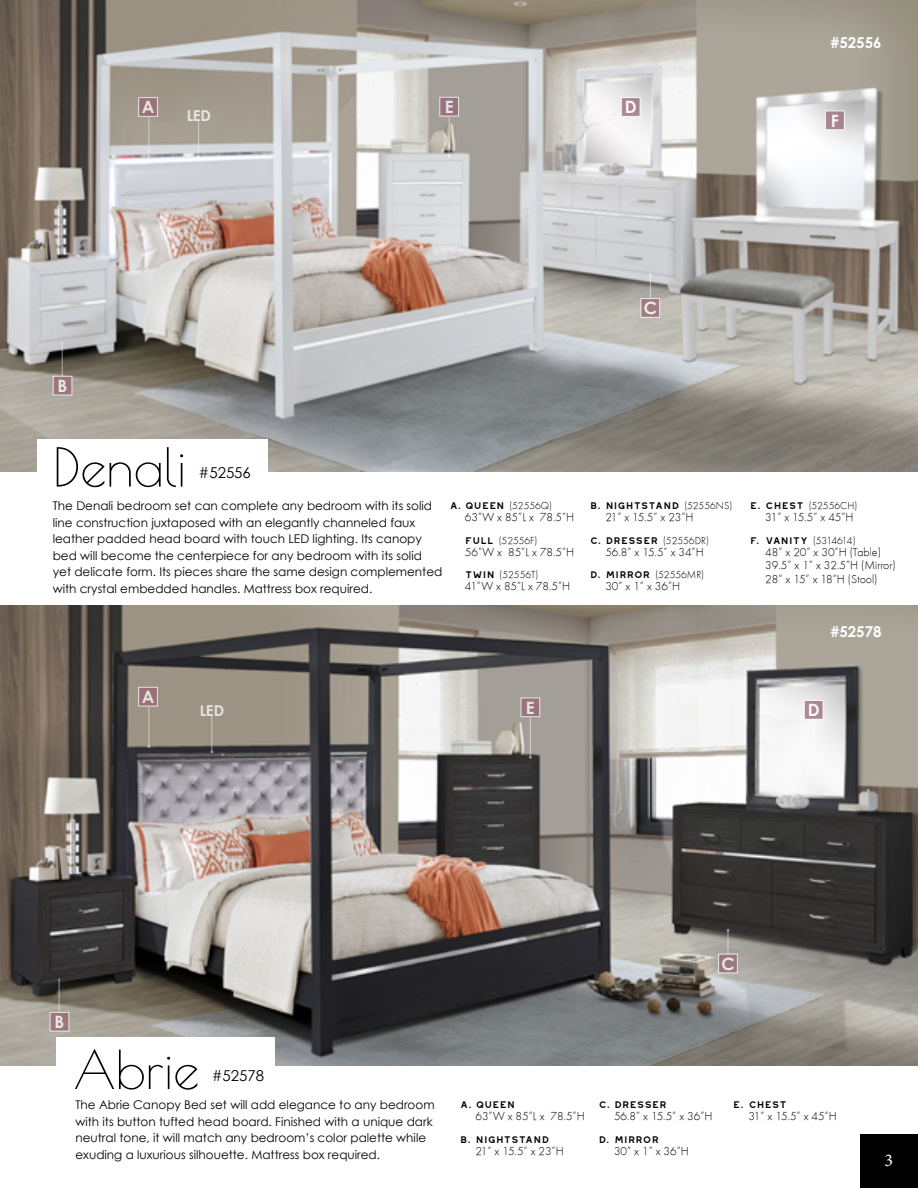
<style>
.page{position:relative;width:918px;height:1188px;background:#fff}
.page>*{position:absolute;margin:0;border:0;box-sizing:border-box;transform-origin:0 0}
.t1{font:52.5px "Poiret One";color:#000}
.t2{font:18px "Minion Pro";color:#fff}
.t3{font:700 16.95px "Century Gothic";color:#fff}
.t4{font:700 15px "Century Gothic";color:#fff}
.t5{font:15px "Century Gothic";color:#000}
.t6{font:12px/16.5px "Century Gothic";color:#000}
.t7{font:12px/13.5px "Function LH Light";color:#000}
.t8{font:12px "Westmount";letter-spacing:-.05em;color:#000}
.t9{font:10.5px "Function LH Light";color:#000}
.t10{font:10.5px "Function LH Light";letter-spacing:-.07em;color:#000}
.s1{font-family:"Westmount";font-size:12px}
.s2{font-family:"Function LH Light";font-size:10.5px}
</style>
<div class="page">
<img style="left:0;top:0;width:918px;height:471px">
<hr style="left:62px;top:343px;width:1px;height:33px;background:#fff">
<div style="left:53px;top:376px;width:19px;height:19px;background:#9b767c"></div>
<div style="left:53px;top:376px;width:19px;height:19px;border:1px solid #fff"></div>
<svg style="left:649px;top:273px;width:3px;height:25px"></svg>
<div style="left:641px;top:299px;width:19px;height:18px;background:#a17c83"></div>
<div style="left:641px;top:298px;width:19px;height:20px;border:1px solid #fff"></div>
<svg style="left:629px;top:117px;width:3px;height:28px"></svg>
<div style="left:621px;top:98px;width:19px;height:18px;background:#ac8790"></div>
<div style="left:621px;top:97px;width:20px;height:20px;border:1px solid #fff"></div>
<div style="left:139px;top:98px;width:18px;height:18px;background:#997378"></div>
<div style="left:138px;top:97px;width:20px;height:20px;border:1px solid #fff"></div>
<hr style="left:149px;top:117px;width:1px;height:40px;background:#fff">
<hr style="left:449px;top:116px;width:1px;height:41px;background:#fff">
<div style="left:440px;top:97px;width:19px;height:19px;background:#9a747c"></div>
<div style="left:439px;top:97px;width:20px;height:19px;border:1px solid #fff"></div>
<hr style="left:835px;top:130px;width:1px;height:40px;background:#fff">
<div style="left:826px;top:111px;width:18px;height:19px;background:#a8848d"></div>
<div style="left:825px;top:111px;width:20px;height:19px;border:1px solid #fff"></div>
<div style="left:860px;top:1134px;width:58px;height:54px;background:#000"></div>
<img style="left:0;top:605px;width:918px;height:461px">
<div style="left:57px;top:1037px;width:218px;height:45px;background:#fff"></div>
<div style="left:139px;top:687px;width:18px;height:19px;background:#987277"></div>
<div style="left:138px;top:687px;width:20px;height:19px;border:1px solid #fff"></div>
<hr style="left:149px;top:706px;width:1px;height:40px;background:#fff">
<hr style="left:59px;top:979px;width:1px;height:33px;background:#fff">
<div style="left:50px;top:1012px;width:19px;height:19px;background:#9b767d"></div>
<div style="left:50px;top:1012px;width:19px;height:20px;border:1px solid #fff"></div>
<hr style="left:530px;top:717px;width:1px;height:40px;background:#fff">
<div style="left:521px;top:698px;width:19px;height:19px;background:#9a747c"></div>
<div style="left:521px;top:697px;width:19px;height:20px;border:1px solid #fff"></div>
<svg style="left:727px;top:929px;width:3px;height:25px"></svg>
<div style="left:719px;top:954px;width:18px;height:19px;background:#9c777f"></div>
<div style="left:718px;top:954px;width:20px;height:19px;border:1px solid #fff"></div>
<svg style="left:812px;top:720px;width:3px;height:28px"></svg>
<div style="left:804px;top:701px;width:19px;height:18px;background:#ad8992"></div>
<div style="left:804px;top:700px;width:20px;height:20px;border:1px solid #fff"></div>
<hr style="left:198px;top:121px;width:1px;height:36px;background:#fff">
<hr style="left:211px;top:716px;width:1px;height:36px;background:#fff">
<div style="left:37px;top:440px;width:231px;height:39px;background:#fff"></div>
<p class="t4" style="left:186px;top:104px;width:26px">LED</p>
<h3 class="t3" style="left:445px;top:94px;width:10px">E</h3>
<h3 class="t3" style="left:625px;top:94px;width:13px">D</h3>
<p class="t4" style="left:831px;top:31px;width:53px">#52556</p>
<h3 class="t3" style="left:831px;top:108px;width:10px">F</h3>
<h3 class="t3" style="left:644px;top:295px;width:15px">C</h3>
<h3 class="t3" style="left:58px;top:373px;width:11px">B</h3>
<h1 class="t1" style="left:53px;top:436px;width:135px">Denali</h1>
<p class="t5" style="left:199px;top:462px;width:54px">#52556</p>
<p class="t6" style="left:53px;top:497px;width:391px">The Denali bedroom set can complete any bedroom with its solid line construction juxtaposed with an elegantly channeled faux leather padded head board with touch LED lighting. Its canopy bed will become the centerpiece for any bedroom with its solid yet delicate form. Its pieces share the same design complemented with crystal embedded handles. Mattress box required.</p>
<p class="t9" style="left:465px;top:500px;width:89px"><span class="s1">queen</span> (52556Q)</p>
<p class="t8" style="left:449px;top:500px;width:14px">A.</p>
<p class="t7" style="left:465px;top:511px;width:111px">63”W x 85”L x 78.5”H</p>
<p class="t9" style="left:465px;top:535px;width:74px"><span class="s1">full</span> (52556F)</p>
<p class="t7" style="left:465px;top:546px;width:111px">56”W x 85”L x 78.5”H</p>
<p class="t9" style="left:465px;top:569px;width:75px"><span class="s1">twin</span> (52556T)</p>
<p class="t7" style="left:465px;top:580px;width:107px">41”W x 85”L x 78.5”H</p>
<p class="t8" style="left:590px;top:500px;width:144px">B. Nightstand <span class="s2">(52556NS)</span></p>
<p class="t7" style="left:605px;top:511px;width:90px">21” x 15.5” x 23”H</p>
<p class="t9" style="left:605px;top:535px;width:105px"><span class="s1">dresser</span> (52556DR)</p>
<p class="t7" style="left:605px;top:546px;width:100px">56.8” x 15.5” x 34”H</p>
<p class="t9" style="left:605px;top:569px;width:100px"><span class="s1">mirror</span> (52556MR)</p>
<p class="t7" style="left:605px;top:580px;width:76px">30” x 1” x 36”H</p>
<p class="t8" style="left:590px;top:534px;width:13px">c.</p>
<p class="t8" style="left:590px;top:569px;width:13px">d.</p>
<p class="t9" style="left:765px;top:500px;width:93px"><span class="s1">Chest</span> (52556CH)</p>
<p class="t7" style="left:765px;top:511px;width:90px">31” x 15.5” x 45”H</p>
<p class="t10" style="left:765px;top:535px;width:92px"><span class="s1">Vanity</span> (5314614)</p>
<p class="t7" style="left:765px;top:546px;width:132px">48” x 20” x 30”H (Table)<br>39.5” x 1” x 32.5”H (Mirror)<br>28” x 15” x 18”H (Stool)</p>
<p class="t8" style="left:750px;top:500px;width:13px">E.</p>
<p class="t8" style="left:750px;top:534px;width:11px">F.</p>
<p class="t4" style="left:831px;top:620px;width:53px">#52578</p>
<p class="t4" style="left:199px;top:699px;width:26px">LED</p>
<h3 class="t3" style="left:526px;top:695px;width:10px">E</h3>
<h3 class="t3" style="left:808px;top:697px;width:13px">D</h3>
<h3 class="t3" style="left:55px;top:1009px;width:11px">B</h3>
<h1 class="t1" style="left:73px;top:1039px;width:127px">Abrie</h1>
<p class="t5" style="left:212px;top:1066px;width:54px">#52578</p>
<h3 class="t3" style="left:721px;top:951px;width:15px">C</h3>
<p class="t6" style="left:75px;top:1096px;width:361px">The Abrie Canopy Bed set will add elegance to any bedroom with its button tufted head board. Finished with a unique dark neutral tone, it will match any bedroom’s color palette while exuding a luxurious silhouette. Mattress box required.</p>
<p class="t8" style="left:460px;top:1099px;width:57px">A. Queen</p>
<p class="t7" style="left:475px;top:1110px;width:111px">63”W x 85”L x 78.5”H</p>
<p class="t8" style="left:460px;top:1133px;width:91px">B. Nightstand</p>
<p class="t7" style="left:475px;top:1144px;width:90px">21” x 15.5” x 23”H</p>
<p class="t8" style="left:599px;top:1099px;width:70px">c. dresser</p>
<p class="t7" style="left:614px;top:1110px;width:100px">56.8” x 15.5” x 36”H</p>
<p class="t8" style="left:599px;top:1133px;width:63px">D. mirror</p>
<p class="t7" style="left:614px;top:1144px;width:76px">30” x 1” x 36”H</p>
<p class="t8" style="left:733px;top:1099px;width:56px">e. chest</p>
<p class="t7" style="left:748px;top:1110px;width:90px">31” x 15.5” x 45”H</p>
<h2 class="t2" style="left:885px;top:1148px;width:10px">3</h2>
</div>
